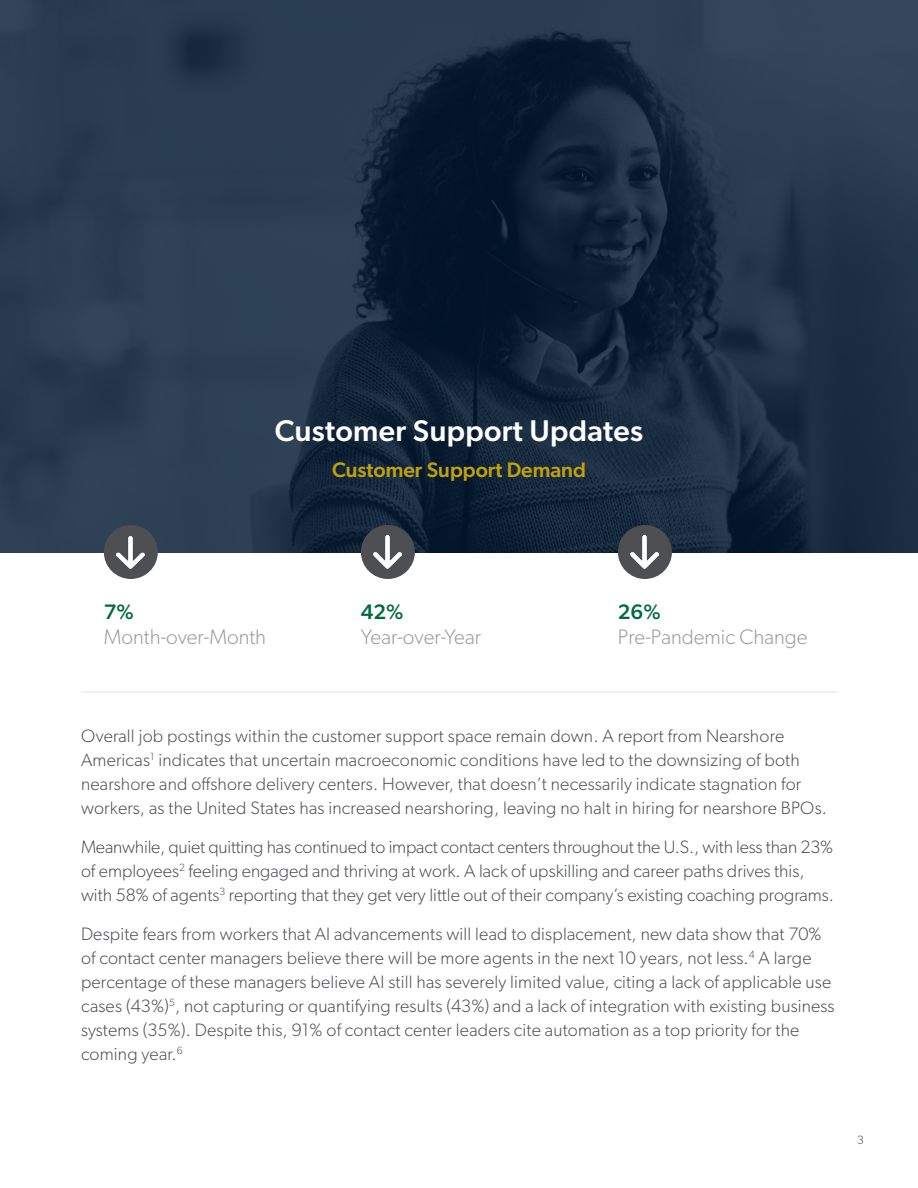
<style>
.page{position:relative;width:918px;height:1188px;background:#fff}
.page>*{position:absolute;margin:0;border:0;box-sizing:border-box;transform-origin:0 0}
.t1{font:500 30px "Gibson";letter-spacing:.01em;color:#fff}
.t2{font:300 21px "Gibson";color:#9a9b9c}
.t3{font:500 21px "Gibson";color:#c2a10d}
.t4{font:500 21px "Gibson";color:#006b3f}
.Body{font:300 18px/24px "Gibson";letter-spacing:.01em;color:#4d4f53}
.t5{font:300 12px "Gibson";color:#4d4f53}
</style>
<div class="page">
<svg style="left:0;top:0;width:918px;height:553px;background:#1f3245"></svg>
<div style="left:104px;top:525px;width:54px;height:54px;background:#4d4f53;border-radius:50%"></div>
<img style="left:117px;top:536px;width:28px;height:33px">
<div style="left:361px;top:525px;width:54px;height:54px;background:#4d4f53;border-radius:50%"></div>
<img style="left:374px;top:536px;width:28px;height:32px">
<div style="left:618px;top:525px;width:54px;height:54px;background:#4d4f53;border-radius:50%"></div>
<img style="left:631px;top:536px;width:28px;height:32px">
<hr style="left:81px;top:691px;width:756px;height:2px;background:#ececec">
<h1 class="t1" style="left:275px;top:413px;width:370px">Customer Support Updates</h1>
<h2 class="t3" style="left:332px;top:457px;width:255px">Customer Support Demand</h2>
<p class="t4" style="left:104px;top:599px;width:31px">7%</p>
<p class="t2" style="left:104px;top:624px;width:164px">Month-over-Month</p>
<p class="t4" style="left:361px;top:599px;width:44px">42%</p>
<p class="t2" style="left:361px;top:624px;width:122px">Year-over-Year</p>
<p class="t4" style="left:618px;top:599px;width:44px">26%</p>
<p class="t2" style="left:618px;top:624px;width:191px">Pre-Pandemic Change</p>
<p class="Body" style="left:81px;top:723px;width:748px">Overall job postings within the customer support space remain down. A report from Nearshore Americas<sup>1</sup> indicates that uncertain macroeconomic conditions have led to the downsizing of both nearshore and offshore delivery centers. However, that doesn’t necessarily indicate stagnation for workers, as the United States has increased nearshoring, leaving no halt in hiring for nearshore BPOs.</p>
<p class="Body" style="left:81px;top:834px;width:754px">Meanwhile, quiet quitting has continued to impact contact centers throughout the U.S., with less than 23% of employees<sup>2</sup> feeling engaged and thriving at work. A lack of upskilling and career paths drives this, with 58% of agents<sup>3</sup> reporting that they get very little out of their company’s existing coaching programs.</p>
<p class="Body" style="left:81px;top:921px;width:755px">Despite fears from workers that AI advancements will lead to displacement, new data show that 70% of contact center managers believe there will be more agents in the next 10 years, not less.<sup>4</sup> A large percentage of these managers believe AI still has severely limited value, citing a lack of applicable use cases (43%)<sup>5</sup>, not capturing or quantifying results (43%) and a lack of integration with existing business systems (35%). Despite this, 91% of contact center leaders cite automation as a top priority for the coming year.<sup>6</sup></p>
<p class="t5" style="left:857px;top:1132px;width:8px">3</p>
</div>
